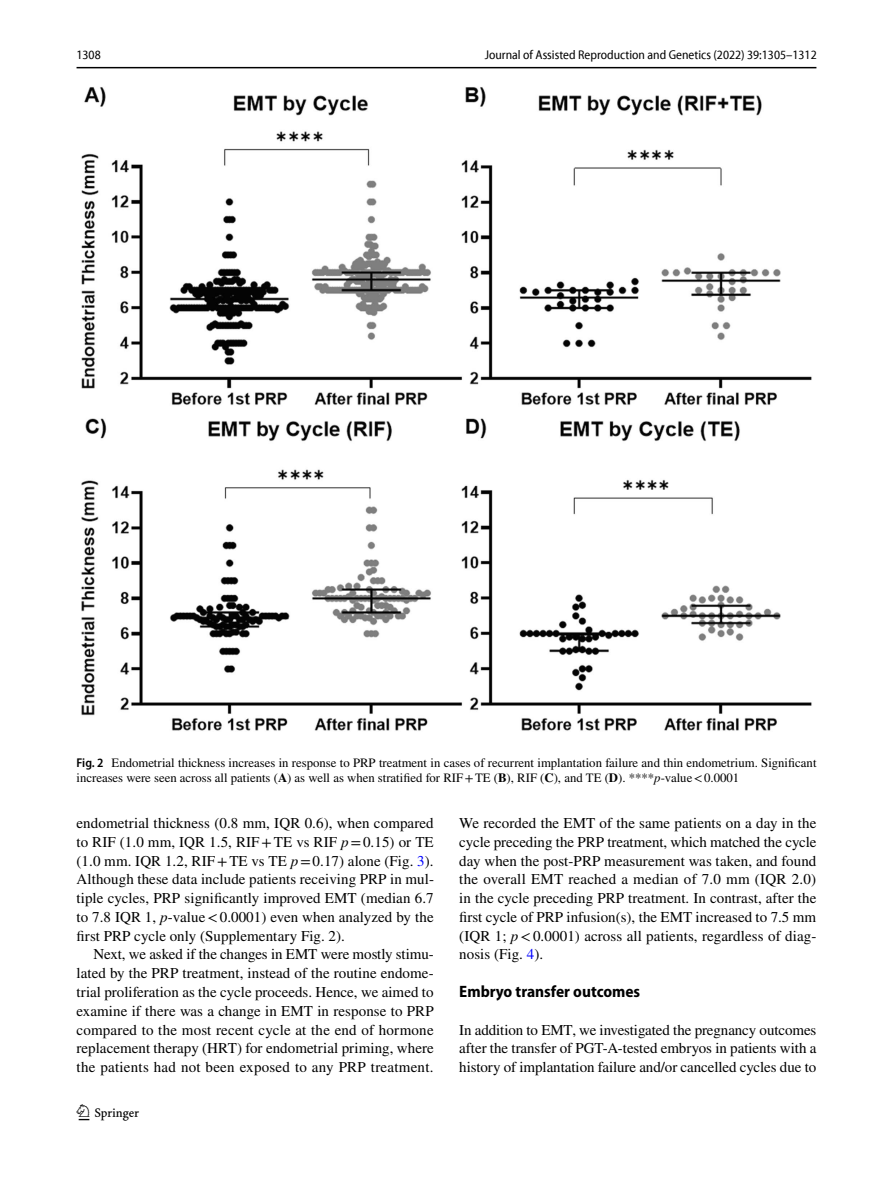
<style>
.page{position:relative;width:893px;height:1187px;background:#fff}
.page>*{position:absolute;margin:0;border:0;box-sizing:border-box;transform-origin:0 0}
.t1{font:22.5px "Springnew Regular 2";color:#000}
.t2{font:700 semi-condensed 16.5px "Myriad Pro";color:#000}
.t3{font:15px/18.8px "STIX";letter-spacing:.005em;color:#000;text-align:justify}
.t4{font:12.75px/15px "STIX";color:#000}
.t5{font:semi-condensed 12.75px "Myriad Pro Unic";color:#000}
.s1{font-family:"Myriad Pro";font-weight:600;font-stretch:semi-condensed}
.s2{font-weight:700}
.s3{font-style:italic}
.s4{color:#00f}
</style>
<div class="page">
<hr style="left:77px;top:67px;width:739px;height:1px;background:#000">
<img style="left:81px;top:87px;width:731px;height:644px">
<p class="t5" style="left:77px;top:50px;width:26px">1308</p>
<p class="t5" style="left:485px;top:50px;width:334px">Journal of Assisted Reproduction and Genetics (2022) 39:1305–1312</p>
<p class="t4" style="left:77px;top:756px;width:741px"><span class="s1">Fig. 2</span> Endometrial thickness increases in response to PRP treatment in cases of recurrent implantation failure and thin endometrium. Significant increases were seen across all patients (<span class="s2">A</span>) as well as when stratified for RIF+TE (<span class="s2">B</span>), RIF (<span class="s2">C</span>), and TE (<span class="s2">D</span>). ****<span class="s3">p</span>-value&lt;0.0001</p>
<p class="t3" style="left:77px;top:814px;width:359px">endometrial thickness (0.8 mm, IQR 0.6), when compared to RIF (1.0 mm, IQR 1.5, RIF+TE vs RIF <span class="s3">p</span>=0.15) or TE (1.0 mm. IQR 1.2, RIF+TE vs TE <span class="s3">p</span>=0.17) alone (Fig. <span class="s4">3</span>).<br>Although these data include patients receiving PRP in mul&shy;tiple cycles, PRP significantly improved EMT (median 6.7 to 7.8 IQR 1, <span class="s3">p</span>-value&lt;0.0001) even when analyzed by the first PRP cycle only (Supplementary Fig. 2).</p>
<p class="t3" style="left:77px;top:946px;width:359px;text-indent:17px">Next, we asked if the changes in EMT were mostly stimu&shy;lated by the PRP treatment, instead of the routine endome&shy;trial proliferation as the cycle proceeds. Hence, we aimed to examine if there was a change in EMT in response to PRP compared to the most recent cycle at the end of hormone replacement therapy (HRT) for endometrial priming, where the patients had not been exposed to any PRP treatment.</p>
<h1 class="t1" style="left:79px;top:1104px;width:62px">1 3</h1>
<p class="t3" style="left:459px;top:814px;width:359px">We recorded the EMT of the same patients on a day in the cycle preceding the PRP treatment, which matched the cycle day when the post-PRP measurement was taken, and found the overall EMT reached a median of 7.0 mm (IQR 2.0) in the cycle preceding PRP treatment. In contrast, after the first cycle of PRP infusion(s), the EMT increased to 7.5 mm (IQR 1; <span class="s3">p</span>&lt;0.0001) across all patients, regardless of diag&shy;nosis (Fig. <span class="s4">4</span>).</p>
<p class="t2" style="left:459px;top:982px;width:182px">Embryo transfer outcomes</p>
<p class="t3" style="left:459px;top:1021px;width:359px">In addition to EMT, we investigated the pregnancy outcomes after the transfer of PGT-A-tested embryos in patients with a history of implantation failure and/or cancelled cycles due to</p>
</div>
